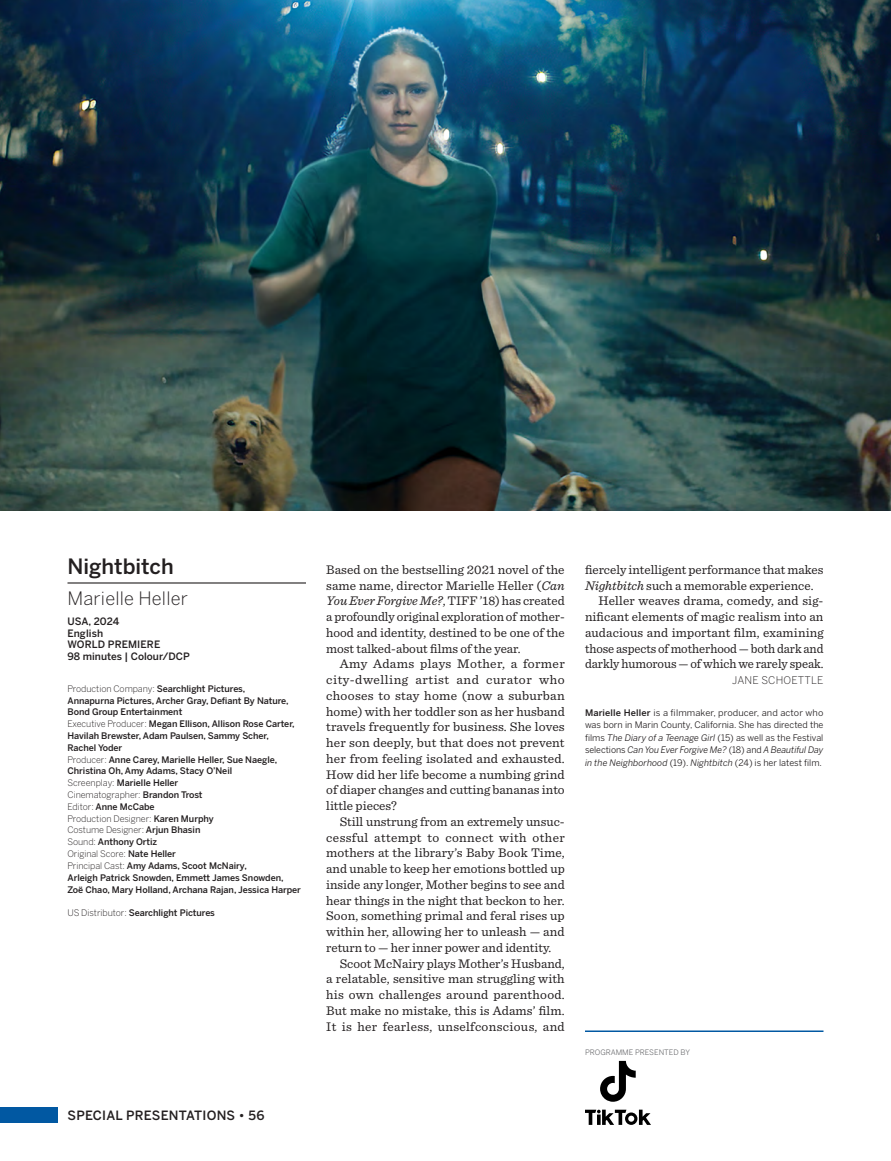
<style>
.page{position:relative;width:891px;height:1161px;background:#fff}
.page>*{position:absolute;margin:0;border:0;box-sizing:border-box;transform-origin:0 0}
.film_title{font:500 21px "Benton Sans";color:#231f20}
.director{font:300 18.3px "Benton Sans";letter-spacing:.01em;color:#231f20}
.film_note_-_indent_new{font:13.2px/15.8px "Sentinel";color:#231f20;text-align:justify}
.film_note_-_no_indent_new{font:13.2px/15.8px "Sentinel";color:#231f20;text-align:justify}
.programme_name{font:500 12.75px "Benton Sans";letter-spacing:.02em;color:#231f20}
.author_programmer{font:300 10.5px "Benton Sans";letter-spacing:.02em;color:#231f20}
.language{font:500 10.2px "Benton Sans";letter-spacing:.01em;color:#231f20}
.time___format{font:500 10.2px "Benton Sans";color:#231f20}
.country___year{font:500 10.2px "Benton Sans";letter-spacing:-.005em;color:#231f20}
.credits{font:500 9px/11.9px "Benton Sans";letter-spacing:-.005em;color:#231f20}
.director_bio{font:9px/12.6px "Benton Sans";color:#231f20;text-align:justify}
.credits-2{font:300 9px "Benton Sans";letter-spacing:-.005em;color:#231f20}
.sponsored_by{font:7.5px "Benton Sans";color:#6c6d70}
.s1{font-weight:300}
.s2{font-weight:500}
.s3{font-style:italic}
</style>
<div class="page">
<div style="left:0;top:1108px;width:57px;height:15px;background:#0158a2"></div>
<hr style="left:585px;top:1031px;width:239px;height:1px;background:#0158a2">
<svg style="left:600px;top:1061px;width:36px;height:41px"></svg>
<svg style="left:585px;top:1110px;width:66px;height:15px"></svg>
<img style="left:0;top:0;width:891px;height:511px">
<hr style="left:68px;top:582px;width:238px;height:2px;background:#231f20">
<h1 class="film_title" style="left:68px;top:554px;width:108px">Nightbitch</h1>
<h2 class="director" style="left:68px;top:588px;width:122px">Marielle Heller</h2>
<p class="country___year" style="left:68px;top:615px;width:53px">USA, 2024</p>
<p class="language" style="left:68px;top:627px;width:37px">English</p>
<p class="language" style="left:68px;top:639px;width:94px">WORLD PREMIERE</p>
<p class="time___format" style="left:68px;top:651px;width:124px">98 minutes | Colour/DCP</p>
<p class="credits" style="left:68px;top:682px;width:223px"><span class="s1">Production Company:</span> Searchlight Pictures,<br>Annapurna Pictures, Archer Gray, Defiant By Nature,<br>Bond Group Entertainment</p>
<p class="credits" style="left:68px;top:718px;width:229px"><span class="s1">Executive Producer:</span> Megan Ellison, Allison Rose Carter,<br>Havilah Brewster, Adam Paulsen, Sammy Scher,<br>Rachel Yoder</p>
<p class="credits" style="left:68px;top:753px;width:211px"><span class="s1">Producer:</span> Anne Carey, Marielle Heller, Sue Naegle,<br>Christina Oh, Amy Adams, Stacy O’Neil</p>
<p class="credits" style="left:68px;top:777px;width:112px"><span class="s1">Screenplay:</span> Marielle Heller</p>
<p class="credits-2" style="left:68px;top:789px;width:137px">Cinematographer: <span class="s2">Brandon Trost</span></p>
<p class="credits" style="left:68px;top:801px;width:89px"><span class="s1">Editor:</span> Anne McCabe</p>
<p class="credits-2" style="left:68px;top:813px;width:148px">Production Designer: <span class="s2">Karen Murphy</span></p>
<p class="credits-2" style="left:68px;top:825px;width:134px">Costume Designer: <span class="s2">Arjun Bhasin</span></p>
<p class="credits" style="left:68px;top:836px;width:91px"><span class="s1">Sound:</span> Anthony Ortiz</p>
<p class="credits-2" style="left:68px;top:849px;width:110px">Original Score: <span class="s2">Nate Heller</span></p>
<p class="credits" style="left:68px;top:860px;width:235px"><span class="s1">Principal Cast:</span> Amy Adams, Scoot McNairy,<br>Arleigh Patrick Snowden, Emmett James Snowden,<br>Zoë Chao, Mary Holland, Archana Rajan, Jessica Harper</p>
<p class="credits" style="left:68px;top:907px;width:149px"><span class="s1">US Distributor:</span> Searchlight Pictures</p>
<p class="programme_name" style="left:68px;top:1107px;width:199px">SPECIAL PRESENTATIONS • 56</p>
<p class="film_note_-_no_indent_new" style="left:326px;top:561px;width:240px">Based on the bestselling 2021 novel of the same name, director Marielle Heller (<span class="s3">Can You Ever Forgive Me?</span>, TIFF ’18) has created a profoundly original exploration of mother&shy;hood and identity, destined to be one of the most talked-about films of the year.</p>
<p class="film_note_-_indent_new" style="left:326px;top:655px;width:240px;text-indent:14px">Amy Adams plays Mother, a former city-dwelling artist and curator who chooses to stay home (now a suburban home) with her toddler son as her husband travels frequently for business. She loves her son deeply, but that does not prevent her from feeling isolated and exhausted.<br>How did her life become a numbing grind of diaper changes and cutting bananas into little pieces?</p>
<p class="film_note_-_indent_new" style="left:326px;top:813px;width:240px;text-indent:14px">Still unstrung from an extremely unsuc&shy;cessful attempt to connect with other mothers at the library’s Baby Book Time, and unable to keep her emotions bottled up inside any longer, Mother begins to see and hear things in the night that beckon to her.<br>Soon, something primal and feral rises up within her, allowing her to unleash — and return to — her inner power and identity.</p>
<p class="film_note_-_indent_new" style="left:326px;top:954px;width:240px;text-indent:14px">Scoot McNairy plays Mother’s Husband, a relatable, sensitive man struggling with his own challenges around parenthood.<br>But make no mistake, this is Adams’ film.<br>It is her fearless, unselfconscious, and</p>
<p class="film_note_-_indent_new" style="left:585px;top:561px;width:240px">fiercely intelligent performance that makes<br><span class="s3">Nightbitch</span> such a memorable experience.</p>
<p class="film_note_-_indent_new" style="left:585px;top:592px;width:240px;text-indent:14px">Heller weaves drama, comedy, and sig&shy;nificant elements of magic realism into an audacious and important film, examining those aspects of motherhood — both dark and darkly humorous — of which we rarely speak.</p>
<p class="author_programmer" style="left:732px;top:674px;width:93px">JANE SCHOETTLE</p>
<p class="director_bio" style="left:585px;top:706px;width:240px"><span class="s2">Marielle Heller</span> is a filmmaker, producer, and actor who was born in Marin County, California. She has directed the films <span class="s3">The Diary of a Teenage Girl</span> (15) as well as the Festival selections <span class="s3">Can You Ever Forgive Me?</span> (18) and <span class="s3">A Beautiful Day in the Neighborhood</span> (19). <span class="s3">Nightbitch</span> (24) is her latest film.</p>
<p class="sponsored_by" style="left:585px;top:1048px;width:107px">PROGRAMME PRESENTED BY</p>
</div>
